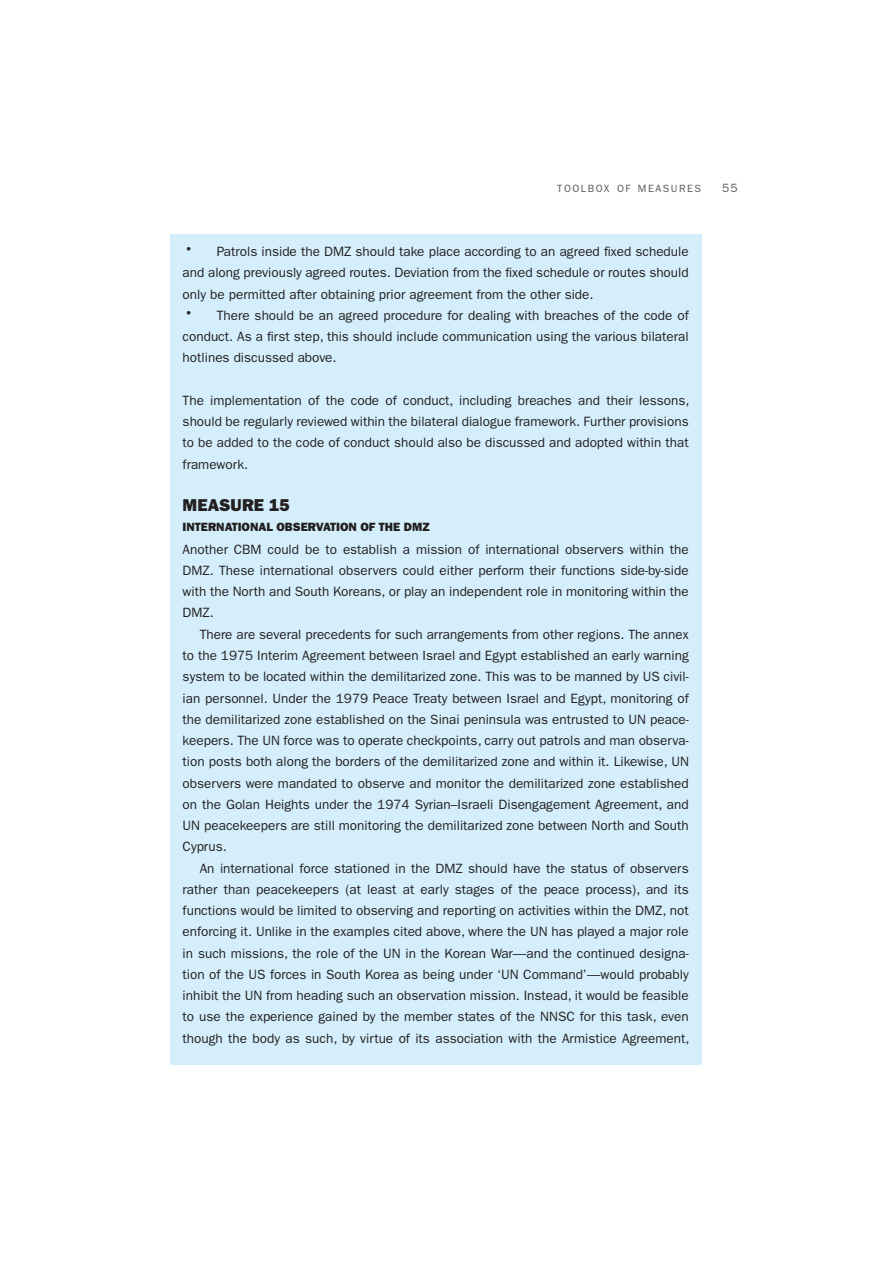
<style>
.page{position:relative;width:893px;height:1263px;background:#fff}
.page>*{position:absolute;margin:0;border:0;box-sizing:border-box;transform-origin:0 0}
.t1{font:21px "Franklin Gothic";color:#231f20}
.t2{font:800 17.25px "Franklin Gothic";color:#231f20}
.t3{font:13.5px/21.3px "Franklin Gothic";color:#231f20;text-align:justify}
.t4{font:800 12px "Franklin Gothic";color:#231f20}
.t5{font:12px "Franklin Gothic";color:#57585a}
.t6{font:10.5px "Franklin Gothic";letter-spacing:.145em;color:#57585a}
</style>
<div class="page">
<div style="left:170px;top:235px;width:531px;height:830px;background:#d4effb"></div>
<p class="t6" style="left:557px;top:185px;width:145px">TOOLBOX OF MEASURES</p>
<p class="t5" style="left:722px;top:184px;width:17px">55</p>
<p class="t3" style="left:183px;top:242px;width:508px;text-indent:34px">Patrols inside the DMZ should take place according to an agreed fixed schedule and along previously agreed routes. Deviation from the fixed schedule or routes should only be permitted after obtaining prior agreement from the other side.</p>
<p class="t3" style="left:183px;top:306px;width:507px;text-indent:34px">There should be an agreed procedure for dealing with breaches of the code of conduct. As a first step, this should include communication using the various bilateral hotlines discussed above.</p>
<p class="t3" style="left:183px;top:391px;width:508px">The implementation of the code of conduct, including breaches and their lessons, should be regularly reviewed within the bilateral dialogue framework. Further provisions to be added to the code of conduct should also be discussed and adopted within that framework.</p>
<p class="t2" style="left:183px;top:499px;width:109px">MEASURE 15</p>
<p class="t4" style="left:183px;top:522px;width:248px">INTERNATIONAL OBSERVATION OF THE DMZ</p>
<p class="t3" style="left:183px;top:540px;width:508px">Another CBM could be to establish a mission of international observers within the DMZ. These international observers could either perform their functions side-by-side with the North and South Koreans, or play an independent role in monitoring within the DMZ.</p>
<p class="t3" style="left:183px;top:625px;width:508px;text-indent:17px">There are several precedents for such arrangements from other regions. The annex to the 1975 Interim Agreement between Israel and Egypt established an early warning system to be located within the demilitarized zone. This was to be manned by US civil&shy;ian personnel. Under the 1979 Peace Treaty between Israel and Egypt, monitoring of the demilitarized zone established on the Sinai peninsula was entrusted to UN peace&shy;keepers. The UN force was to operate checkpoints, carry out patrols and man observa&shy;tion posts both along the borders of the demilitarized zone and within it. Likewise, UN observers were mandated to observe and monitor the demilitarized zone established on the Golan Heights under the 1974 Syrian–Israeli Disengagement Agreement, and UN peacekeepers are still monitoring the demilitarized zone between North and South Cyprus.</p>
<p class="t3" style="left:183px;top:858px;width:508px;text-indent:17px">An international force stationed in the DMZ should have the status of observers rather than peacekeepers (at least at early stages of the peace process), and its functions would be limited to observing and reporting on activities within the DMZ, not enforcing it. Unlike in the examples cited above, where the UN has played a major role in such missions, the role of the UN in the Korean War—and the continued designa&shy;tion of the US forces in South Korea as being under ‘UN Command’—would probably inhibit the UN from heading such an observation mission. Instead, it would be feasible to use the experience gained by the member states of the NNSC for this task, even though the body as such, by virtue of its association with the Armistice Agreement,</p>
<h1 class="t1" style="left:183px;top:242px;width:14px">•</h1>
<h1 class="t1" style="left:183px;top:305px;width:14px">•</h1>
</div>
